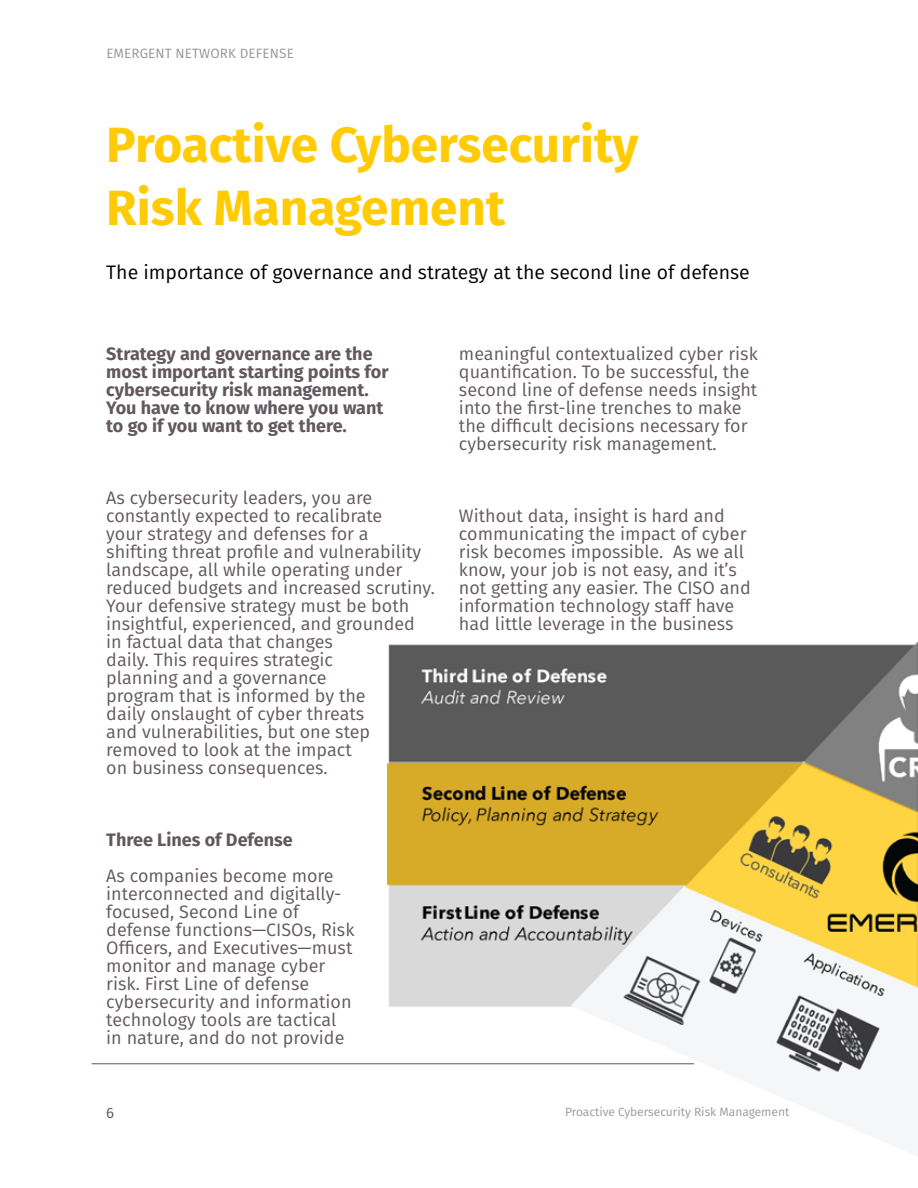
<style>
.page{position:relative;width:918px;height:1188px;background:#fff}
.page>*{position:absolute;margin:0;border:0;box-sizing:border-box;transform-origin:0 0}
.t1{font:700 49.5px/63px "Fira Sans";color:#ffcb05}
.t2{font:19.5px "Fira Sans";color:#000}
.t3{font:18px/18px "Fira Sans";color:#62585e}
.t4{font:700 18px/18px "Fira Sans";color:#62585e}
.t5{font:15px "Fira Sans";color:#58595b}
.t6{font:13.5px "Fira Sans";letter-spacing:.01em;color:#939598}
.t7{font:12px "Fira Sans";color:#97999c}
</style>
<div class="page">
<img style="left:388px;top:642px;width:530px;height:431px">
<hr style="left:92px;top:1063px;width:602px;height:1px;background:#58595b">
<p class="t6" style="left:106px;top:43px;width:17px">Emer</p>
<p class="t6" style="left:140px;top:43px;width:154px">gent Network Defense</p>
<h1 class="t1" style="left:106px;top:110px;width:534px">Proactive Cybersecurity<br>Risk Management</h1>
<p class="t2" style="left:106px;top:258px;width:645px">The importance of governance and strategy at the second line of defense</p>
<p class="t4" style="left:106px;top:343px;width:284px">Strategy and governance are the most important starting points for cybersecurity risk management.<br>You have to know where you want to go if you want to get there.</p>
<p class="t3" style="left:106px;top:488px;width:330px">As cybersecurity leaders, you are constantly expected to recalibrate<br>your strategy and defenses for a<br>shifting threat profile and vulnerability landscape, all while operating under reduced budgets and increased scrutiny.<br>Your defensive strategy must be both insightful, experienced, and grounded in factual data that changes<br>daily. This requires strategic<br>planning and a governance<br>program that is informed by the<br>daily onslaught of cyber threats<br>and vulnerabilities, but one step removed to look at the impact<br>on business consequences.</p>
<p class="t4" style="left:106px;top:829px;width:188px">Three Lines of Defense</p>
<p class="t3" style="left:106px;top:866px;width:250px">As companies become more interconnected and digitally&shy;focused, Second Line of defense functions—CISOs, Risk<br>Officers, and Executives—must monitor and manage cyber risk. First Line of defense cybersecurity and information technology tools are tactical in nature, and do not provide</p>
<p class="t3" style="left:459px;top:344px;width:300px">meaningful contextualized cyber risk quantification. To be successful, the second line of defense needs insight into the first-line trenches to make the difficult decisions necessary for cybersecurity risk management.</p>
<p class="t3" style="left:459px;top:506px;width:293px">Without data, insight is hard and communicating the impact of cyber risk becomes impossible. As we all know, your job is not easy, and it’s not getting any easier. The CISO and information technology staff have had little leverage in the business</p>
<p class="t5" style="left:106px;top:1101px;width:9px">6</p>
<p class="t7" style="left:565px;top:1103px;width:226px">Proactive Cybersecurity Risk Management</p>
</div>
